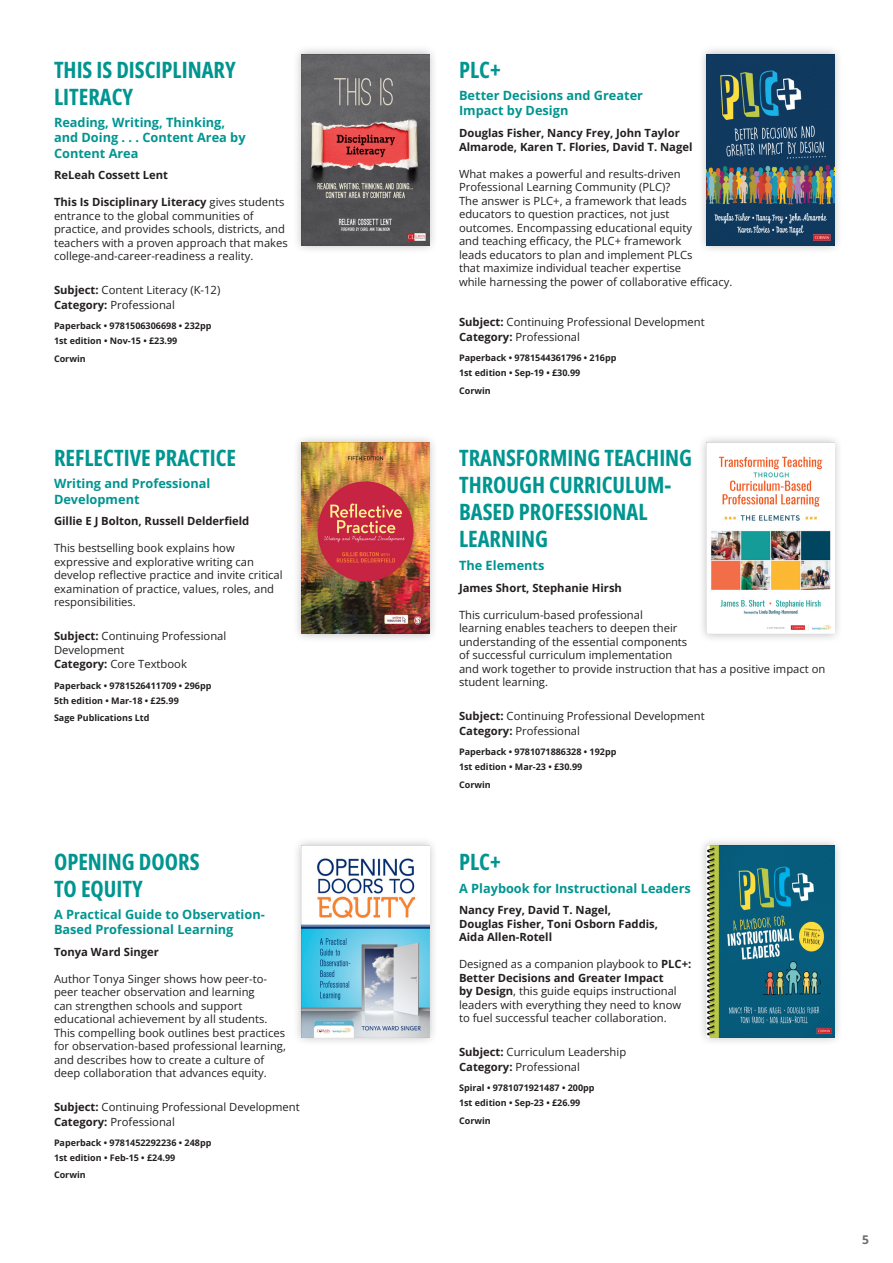
<style>
.page{position:relative;width:893px;height:1263px;background:#fff}
.page>*{position:absolute;margin:0;border:0;box-sizing:border-box;transform-origin:0 0}
.t1{font:22.5px/27px "Open Sans";color:#009590}
.t2{font:700 12.75px/15.3px "Open Sans";color:#009590}
.t3{font:700 12px "Open Sans";color:#6c6d70}
.t4{font:11.25px/13.5px "Open Sans";color:#231f20}
.t5{font:700 11.25px/13.5px "Open Sans";color:#231f20}
.t6{font:700 9px "Open Sans";color:#231f20}
.s1{font-weight:700}
</style>
<div class="page">
<div style="left:292px;top:45px;width:146px;height:210px;background:#231f20;opacity:.3"></div>
<img style="left:301px;top:54px;width:128px;height:191px">
<div style="left:292px;top:433px;width:146px;height:210px;background:#231f20;opacity:.3"></div>
<img style="left:301px;top:442px;width:128px;height:192px">
<div style="left:292px;top:837px;width:146px;height:209px;background:#231f20;opacity:.3"></div>
<img style="left:301px;top:846px;width:128px;height:191px">
<div style="left:697px;top:45px;width:146px;height:210px;background:#231f20;opacity:.3"></div>
<img style="left:706px;top:54px;width:128px;height:191px">
<div style="left:697px;top:433px;width:146px;height:210px;background:#231f20;opacity:.3"></div>
<img style="left:706px;top:442px;width:128px;height:192px">
<div style="left:697px;top:837px;width:146px;height:209px;background:#231f20;opacity:.3"></div>
<img style="left:706px;top:846px;width:128px;height:191px">
<p class="t1" style="left:54px;top:56px;width:183px">THIS IS DISCIPLINARY<br>LITERACY</p>
<p class="t2" style="left:54px;top:115px;width:193px">Reading, Writing, Thinking, and Doing . . . Content Area by<br>Content Area</p>
<p class="t5" style="left:54px;top:168px;width:116px">ReLeah Cossett Lent</p>
<p class="t4" style="left:54px;top:195px;width:235px"><span class="s1">This Is Disciplinary Literacy</span> gives students entrance to the global communities of practice, and provides schools, districts, and teachers with a proven approach that makes college-and-career-readiness a reality.</p>
<p class="t4" style="left:54px;top:283px;width:168px"><span class="s1">Subject:</span> Content Literacy (K-12)</p>
<p class="t4" style="left:54px;top:298px;width:123px"><span class="s1">Category:</span> Professional</p>
<p class="t6" style="left:54px;top:320px;width:159px">Paperback • 9781506306698 • 232pp</p>
<p class="t6" style="left:54px;top:335px;width:125px">1st edition • Nov-15 • £23.99</p>
<p class="t6" style="left:54px;top:352px;width:33px">Corwin</p>
<p class="t1" style="left:54px;top:444px;width:184px">REFLECTIVE PRACTICE</p>
<p class="t2" style="left:54px;top:476px;width:158px">Writing and Professional<br>Development</p>
<p class="t5" style="left:54px;top:514px;width:197px">Gillie E J Bolton, Russell Delderfield</p>
<p class="t4" style="left:54px;top:541px;width:230px">This bestselling book explains how expressive and explorative writing can develop reflective practice and invite critical examination of practice, values, roles, and responsibilities.</p>
<p class="t4" style="left:54px;top:629px;width:174px"><span class="s1">Subject:</span> Continuing Professional<br>Development</p>
<p class="t4" style="left:54px;top:657px;width:134px"><span class="s1">Category:</span> Core Textbook</p>
<p class="t6" style="left:54px;top:679px;width:159px">Paperback • 9781526411709 • 296pp</p>
<p class="t6" style="left:54px;top:694px;width:126px">5th edition • Mar-18 • £25.99</p>
<p class="t6" style="left:54px;top:712px;width:97px">Sage Publications Ltd</p>
<p class="t1" style="left:54px;top:847px;width:147px">OPENING DOORS<br>TO EQUITY</p>
<p class="t2" style="left:54px;top:906px;width:212px">A Practical Guide to Observation-<br>Based Professional Learning</p>
<p class="t5" style="left:54px;top:944px;width:106px">Tonya Ward Singer</p>
<p class="t4" style="left:54px;top:971px;width:233px">Author Tonya Singer shows how peer-to&shy;peer teacher observation and learning<br>can strengthen schools and support educational achievement by all students.<br>This compelling book outlines best practices for observation-based professional learning, and describes how to create a culture of deep collaboration that advances equity.</p>
<p class="t4" style="left:54px;top:1100px;width:247px"><span class="s1">Subject:</span> Continuing Professional Development</p>
<p class="t4" style="left:54px;top:1115px;width:123px"><span class="s1">Category:</span> Professional</p>
<p class="t6" style="left:54px;top:1137px;width:159px">Paperback • 9781452292236 • 248pp</p>
<p class="t6" style="left:54px;top:1151px;width:123px">1st edition • Feb-15 • £24.99</p>
<p class="t6" style="left:54px;top:1169px;width:33px">Corwin</p>
<p class="t1" style="left:459px;top:56px;width:43px">PLC+</p>
<p class="t2" style="left:459px;top:88px;width:185px">Better Decisions and Greater<br>Impact by Design</p>
<p class="t5" style="left:459px;top:126px;width:235px">Douglas Fisher, Nancy Frey, John Taylor<br>Almarode, Karen T. Flories, David T. Nagel</p>
<p class="t4" style="left:459px;top:166px;width:275px">What makes a powerful and results-driven Professional Learning Community (PLC)?<br>The answer is PLC+, a framework that leads educators to question practices, not just<br>outcomes. Encompassing educational equity<br>and teaching efficacy, the PLC+ framework<br>leads educators to plan and implement PLCs<br>that maximize individual teacher expertise<br>while harnessing the power of collaborative efficacy.</p>
<p class="t4" style="left:459px;top:315px;width:247px"><span class="s1">Subject:</span> Continuing Professional Development</p>
<p class="t4" style="left:459px;top:330px;width:123px"><span class="s1">Category:</span> Professional</p>
<p class="t6" style="left:459px;top:352px;width:159px">Paperback • 9781544361796 • 216pp</p>
<p class="t6" style="left:459px;top:367px;width:123px">1st edition • Sep-19 • £30.99</p>
<p class="t6" style="left:459px;top:384px;width:33px">Corwin</p>
<p class="t1" style="left:459px;top:444px;width:235px">TRANSFORMING TEACHING<br>THROUGH CURRICULUM-<br>BASED PROFESSIONAL<br>LEARNING</p>
<p class="t2" style="left:459px;top:558px;width:87px">The Elements</p>
<p class="t5" style="left:459px;top:581px;width:164px">James Short, Stephanie Hirsh</p>
<p class="t4" style="left:459px;top:608px;width:368px">This curriculum-based professional<br>learning enables teachers to deepen their<br>understanding of the essential components<br>of successful curriculum implementation<br>and work together to provide instruction that has a positive impact on student learning.</p>
<p class="t4" style="left:459px;top:709px;width:247px"><span class="s1">Subject:</span> Continuing Professional Development</p>
<p class="t4" style="left:459px;top:724px;width:123px"><span class="s1">Category:</span> Professional</p>
<p class="t6" style="left:459px;top:746px;width:159px">Paperback • 9781071886328 • 192pp</p>
<p class="t6" style="left:459px;top:761px;width:125px">1st edition • Mar-23 • £30.99</p>
<p class="t6" style="left:459px;top:778px;width:33px">Corwin</p>
<p class="t1" style="left:459px;top:847px;width:43px">PLC+</p>
<p class="t2" style="left:459px;top:880px;width:233px">A Playbook for Instructional Leaders</p>
<p class="t5" style="left:459px;top:903px;width:200px">Nancy Frey, David T. Nagel,<br>Douglas Fisher, Toni Osborn Faddis,<br>Aida Allen-Rotell</p>
<p class="t4" style="left:459px;top:957px;width:234px">Designed as a companion playbook to <span class="s1">PLC+:<br>Better Decisions and Greater Impact<br>by Design</span>, this guide equips instructional leaders with everything they need to know to fuel successful teacher collaboration.</p>
<p class="t4" style="left:459px;top:1045px;width:169px"><span class="s1">Subject:</span> Curriculum Leadership</p>
<p class="t4" style="left:459px;top:1060px;width:123px"><span class="s1">Category:</span> Professional</p>
<p class="t6" style="left:459px;top:1082px;width:137px">Spiral • 9781071921487 • 200pp</p>
<p class="t6" style="left:459px;top:1096px;width:123px">1st edition • Sep-23 • £26.99</p>
<p class="t6" style="left:459px;top:1114px;width:33px">Corwin</p>
<p class="t3" style="left:862px;top:1232px;width:8px">5</p>
</div>
